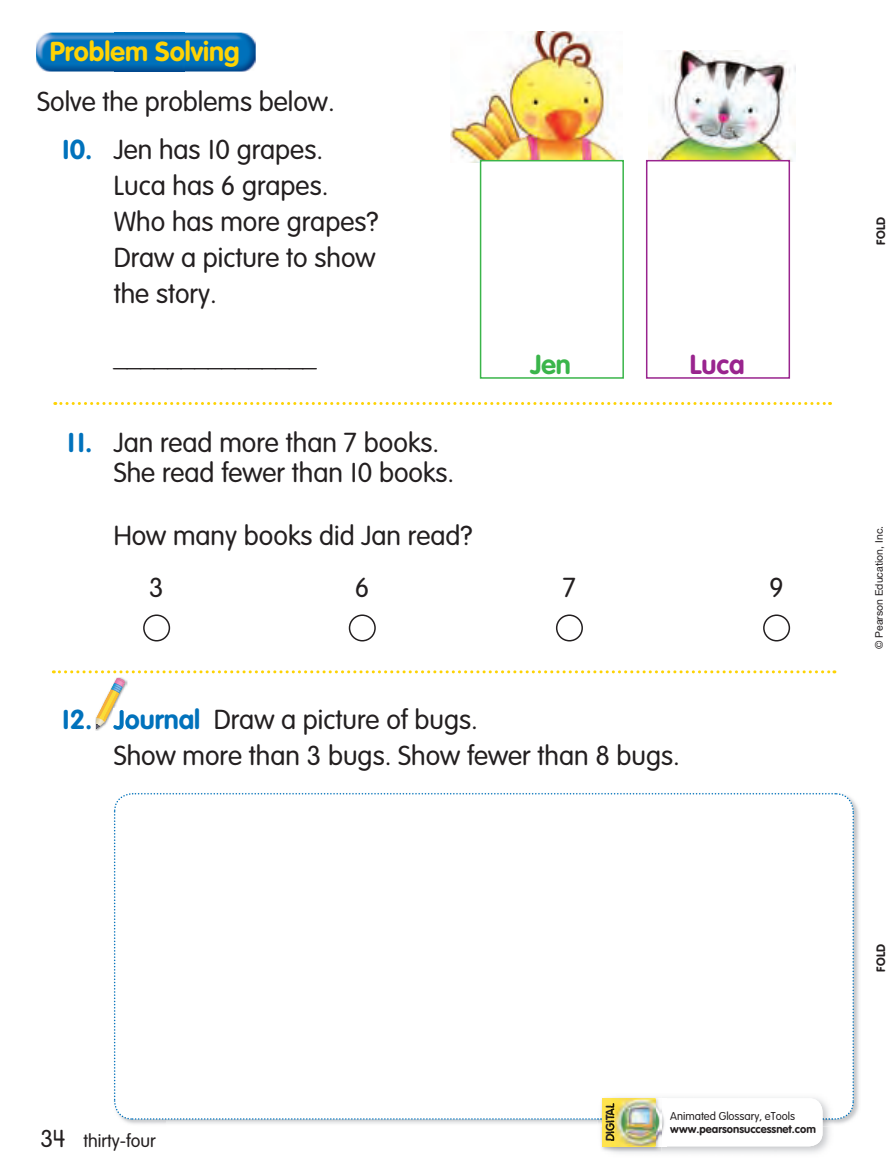
<style>
.page{position:relative;width:887px;height:1175px;background:#fff}
.page>*{position:absolute;margin:0;border:0;box-sizing:border-box;transform-origin:0 0}
.t1{font:300 27px/36px "SFVAG Rounded 02";color:#231f20}
.t2{font:700 27px "SFVAG Rounded 02";color:#fed304}
.t3{font:700 27px "SFVAG Rounded 02";color:#99248e}
.t4{font:700 27px "SFVAG Rounded 02";color:#3ab54a}
.t5{font:300 18px "SFVAG Rounded 02";color:#231f20}
.t6{font:700 12px "SFVAG Rounded 02";letter-spacing:.025em;color:#231f20}
.t7{font:700 11.55px "VAG Rounded";color:#231f20}
.t8{font:700 11.25px/13.5px "SFVAG Rounded 02";color:#231f20}
.t9{font:10.5px "Helvetica Neue";color:#231f20}
.s1{font-weight:700;color:#0072bc}
.s2{font-size:24px}
.s3{font-weight:300}
</style>
<div class="page">
<img style="left:648px;top:51px;width:147px;height:110px">
<img style="left:450px;top:31px;width:172px;height:131px">
<img style="left:854px;top:839px;width:5px;height:278px">
<svg style="left:55px;top:402px;width:775px;height:3px"></svg>
<div style="left:479px;top:160px;width:144px;height:218px;border:2px solid #3ab54a"></div>
<div style="left:645px;top:160px;width:144px;height:218px;border:2px solid #99248e"></div>
<img style="left:609px;top:1126px;width:221px;height:27px">
<div style="left:602px;top:1097px;width:220px;height:49px;background:#fff;border-radius:13px"></div>
<img style="left:601px;top:1126px;width:60px;height:25px">
<svg style="left:113px;top:793px;width:741px;height:333px"></svg>
<img style="left:602px;top:1097px;width:59px;height:1px">
<div style="left:602px;top:1098px;width:53px;height:48px;background:#ffe34f"></div>
<img style="left:611px;top:1098px;width:55px;height:48px">
<img style="left:611px;top:1102px;width:3px;height:38px">
<img style="left:95px;top:728px;width:27px;height:2px">
<svg style="left:53px;top:670px;width:781px;height:58px"></svg>
<svg style="left:143px;top:614px;width:647px;height:28px"></svg>
<img style="left:36px;top:33px;width:79px;height:38px">
<img style="left:184px;top:33px;width:72px;height:38px">
<img style="left:115px;top:33px;width:69px;height:38px">
<p class="t2" style="left:50px;top:40px;width:191px">Problem Solving</p>
<p class="t1" style="left:37px;top:86px;width:299px">Solve the problems below.</p>
<p class="t1" style="left:114px;top:134px;width:266px;text-indent:-54px"><span class="s1">10.</span> Jen has 10 grapes.<br>Luca has 6 grapes.<br>Who has more grapes?<br>Draw a picture to show the story.</p>
<p class="t1" style="left:114px;top:341px;width:204px">_______________</p>
<p class="t1" style="left:114px;top:429px;width:342px;line-height:30px;text-indent:-48px"><span class="s1">11.</span> Jan read more than 7 books.<br>She read fewer than 10 books.</p>
<p class="t1" style="left:114px;top:519px;width:360px">How many books did Jan read?</p>
<p class="t4" style="left:530px;top:352px;width:42px">Jen</p>
<p class="t3" style="left:689px;top:352px;width:56px">Luca</p>
<p class="t1" style="left:149px;top:571px;width:16px">3</p>
<p class="t1" style="left:355px;top:571px;width:16px">6</p>
<p class="t1" style="left:562px;top:571px;width:15px">7</p>
<p class="t1" style="left:769px;top:571px;width:16px">9</p>
<p class="t1" style="left:114px;top:704px;width:567px;text-indent:-54px"><span class="s1">12. Journal</span> Draw a picture of bugs.<br>Show more than 3 bugs. Show fewer than 8 bugs.</p>
<p class="t6" style="left:875px;top:245px;width:30px;rotate:-90deg">FOLD</p>
<p class="t9" style="left:875px;top:649px;width:125px;rotate:-90deg">© Pearson Education, Inc.</p>
<p class="t5" style="left:40px;top:1132px;width:117px"><span class="s2">34</span> thirty-four</p>
<p class="t7" style="left:605px;top:1141px;width:40px;rotate:-90deg">DIGITAL</p>
<p class="t8" style="left:670px;top:1109px;width:147px"><span class="s3">Animated Glossary, eTools </span>www.pearsonsuccessnet.com</p>
<p class="t6" style="left:875px;top:971px;width:30px;rotate:-90deg">FOLD</p>
</div>
